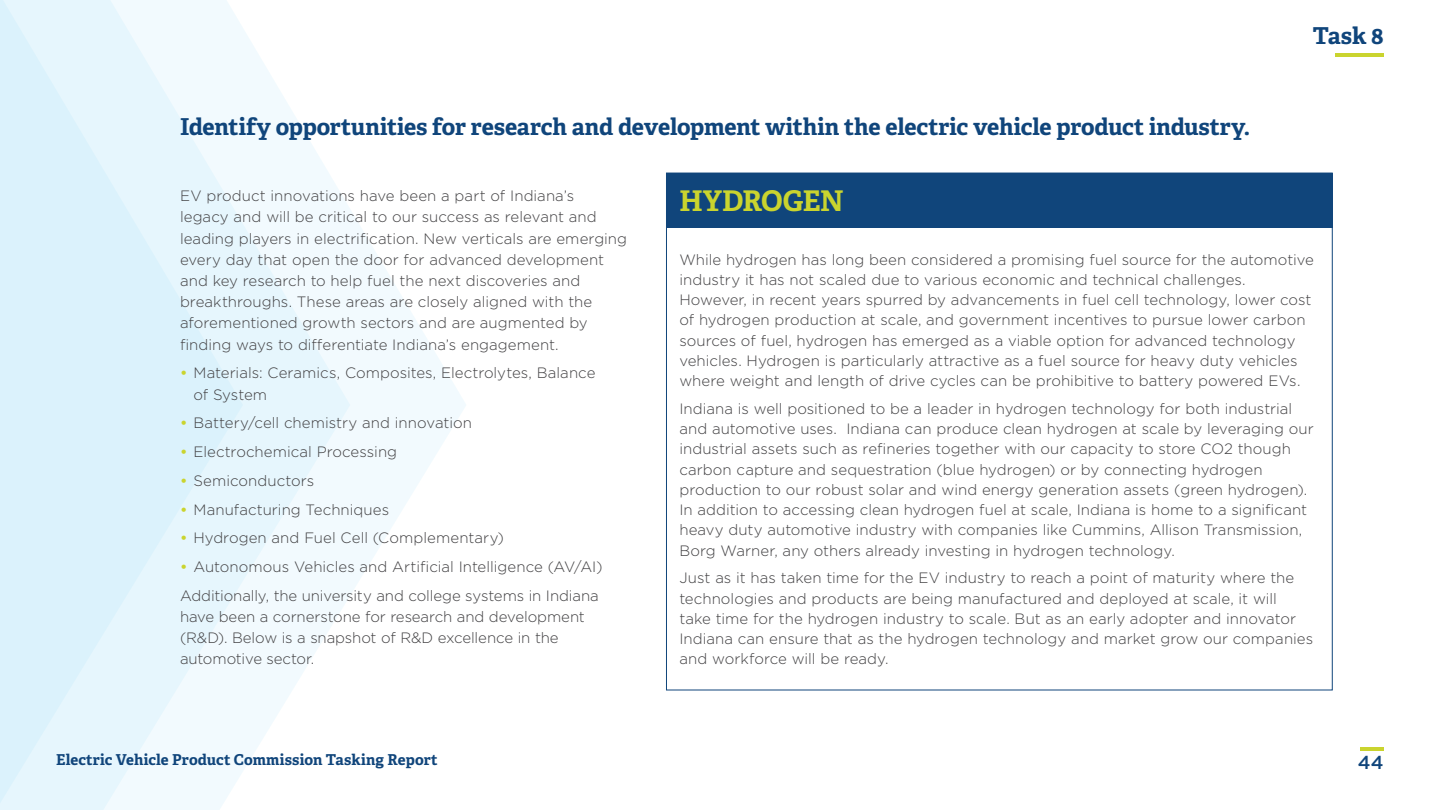
<style>
.page{position:relative;width:1440px;height:810px;background:#fff}
.page>*{position:absolute;margin:0;border:0;box-sizing:border-box;transform-origin:0 0}
.t1{font:700 28.5px "Adelle";letter-spacing:-.015em;color:#cad42e}
.t2{font:700 23.25px "Adelle";letter-spacing:-.01em;color:#10457b}
.t3{font:500 18.75px "Gotham";color:#10457b}
.t4{font:300 15px/20.2px "Gotham";color:#414042}
.t5{font:700 15px "Adelle";letter-spacing:.005em;color:#10457b}
.s1{font-weight:500;color:#cad42e}
</style>
<div class="page">
<svg style="left:350px;top:210px;width:116px;height:385px;fill:#f2fafe"></svg>
<svg style="left:243px;top:29px;width:107px;height:741px;fill:#f2fafe"></svg>
<svg style="left:0;top:0;width:243px;height:810px;fill:#e3f5fc"></svg>
<hr style="left:1335px;top:53px;width:49px;height:3px;background:#cad42e">
<div style="left:666px;top:173px;width:667px;height:55px;background:#10457b"></div>
<hr style="left:1360px;top:748px;width:24px;height:3px;background:#cad42e">
<h2 class="t2" style="left:180px;top:111px;width:1072px">Identify opportunities for research and development within the electric vehicle product industry.</h2>
<h2 class="t2" style="left:1313px;top:21px;width:72px">Task 8</h2>
<p class="t4" style="left:180px;top:185px;width:449px;line-height:21.2px">EV product innovations have been a part of Indiana’s<br>legacy and will be critical to our success as relevant and leading players in electrification. New verticals are emerging every day that open the door for advanced development and key research to help fuel the next discoveries and breakthroughs. These areas are closely aligned with the aforementioned growth sectors and are augmented by finding ways to differentiate Indiana’s engagement.</p>
<p class="t4" style="left:194px;top:362px;width:404px;line-height:21.2px;text-indent:-13px"><span class="s1">•</span> Materials: Ceramics, Composites, Electrolytes, Balance of System</p>
<p class="t4" style="left:180px;top:412px;width:293px"><span class="s1">•</span> Battery/cell chemistry and innovation</p>
<p class="t4" style="left:180px;top:441px;width:219px"><span class="s1">•</span> Electrochemical Processing</p>
<p class="t4" style="left:180px;top:470px;width:136px"><span class="s1">•</span> Semiconductors</p>
<p class="t4" style="left:180px;top:499px;width:211px"><span class="s1">•</span> Manufacturing Techniques</p>
<p class="t4" style="left:180px;top:527px;width:325px"><span class="s1">•</span> Hydrogen and Fuel Cell (Complementary)</p>
<p class="t4" style="left:180px;top:552px;width:424px;line-height:28.7px"><span class="s1">•</span> Autonomous Vehicles and Artificial Intelligence (AV/AI)<br>Additionally, the university and college systems in Indiana</p>
<p class="t4" style="left:180px;top:606px;width:406px;line-height:21.2px">have been a cornerstone for research and development (R&amp;D). Below is a snapshot of R&amp;D excellence in the automotive sector.</p>
<h1 class="t1" style="left:679px;top:182px;width:166px">HYDROGEN</h1>
<p class="t4" style="left:679px;top:249px;width:636px">While hydrogen has long been considered a promising fuel source for the automotive industry it has not scaled due to various economic and technical challenges.<br>However, in recent years spurred by advancements in fuel cell technology, lower cost of hydrogen production at scale, and government incentives to pursue lower carbon sources of fuel, hydrogen has emerged as a viable option for advanced technology vehicles. Hydrogen is particularly attractive as a fuel source for heavy duty vehicles where weight and length of drive cycles can be prohibitive to battery powered EVs.</p>
<p class="t4" style="left:679px;top:398px;width:636px">Indiana is well positioned to be a leader in hydrogen technology for both industrial and automotive uses. Indiana can produce clean hydrogen at scale by leveraging our industrial assets such as refineries together with our capacity to store CO2 though carbon capture and sequestration (blue hydrogen) or by connecting hydrogen production to our robust solar and wind energy generation assets (green hydrogen).<br>In addition to accessing clean hydrogen fuel at scale, Indiana is home to a significant heavy duty automotive industry with companies like Cummins, Allison Transmission, Borg Warner, any others already investing in hydrogen technology.</p>
<p class="t4" style="left:679px;top:568px;width:635px">Just as it has taken time for the EV industry to reach a point of maturity where the technologies and products are being manufactured and deployed at scale, it will<br>take time for the hydrogen industry to scale. But as an early adopter and innovator Indiana can ensure that as the hydrogen technology and market grow our companies and workforce will be ready.</p>
<p class="t5" style="left:56px;top:750px;width:383px">Electric Vehicle Product Commission Tasking Report</p>
<p class="t3" style="left:1358px;top:750px;width:27px">44</p>
</div>
